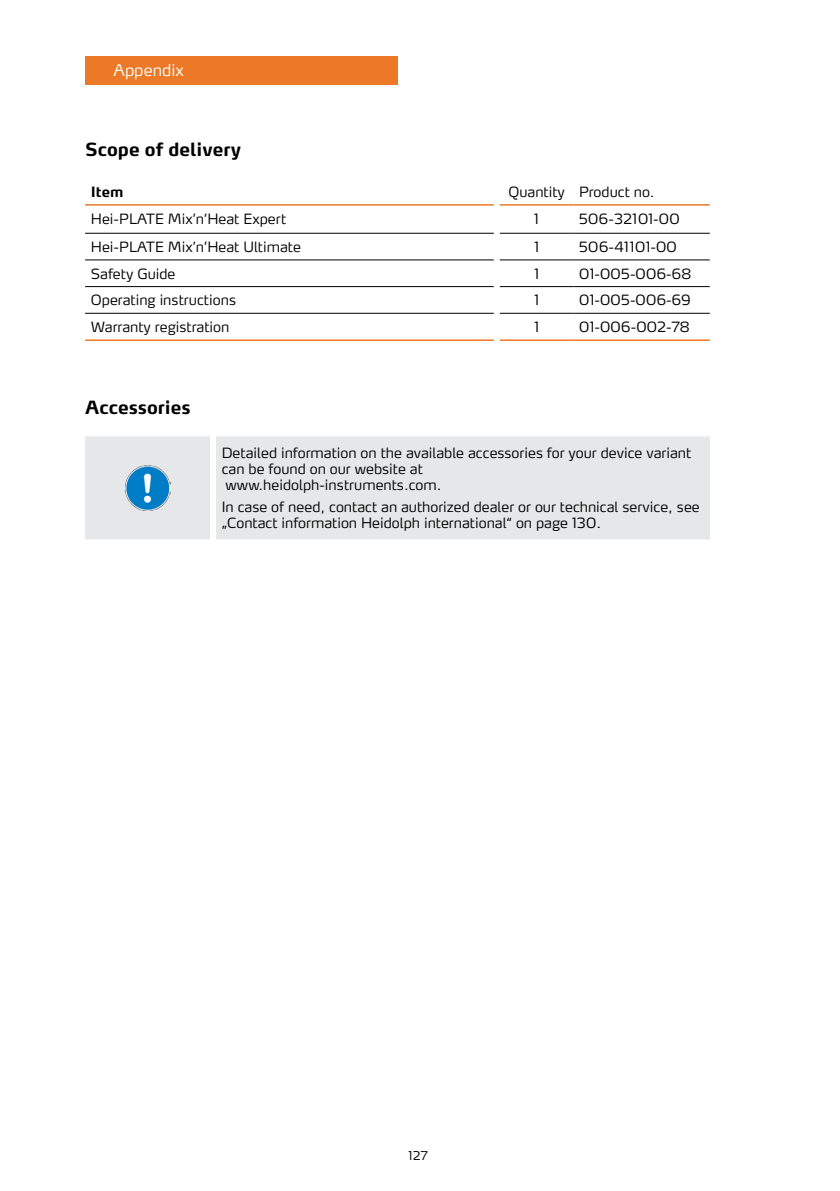
<style>
.page{position:relative;width:840px;height:1191px;background:#fff}
.page>*{position:absolute;margin:0;border:0;box-sizing:border-box;transform-origin:0 0}
.t1{font:700 18px "Max OT";color:#000}
.t2{font:300 16px "Max OT";color:#fff}
.t3{font:300 14px/16px "Max OT";color:#000}
.t4{font:300 14px "Max OT";letter-spacing:.02em;color:#000}
.t5{font:700 14px "Max OT";color:#000}
.t6{font:300 12px "Max OT";color:#000}
</style>
<div class="page">
<div style="left:85px;top:57px;width:312px;height:28px;background:#eb7928"></div>
<hr style="left:85px;top:204px;width:408px;height:2px;background:#eb7928">
<hr style="left:499px;top:204px;width:74px;height:2px;background:#eb7928">
<hr style="left:573px;top:204px;width:136px;height:2px;background:#eb7928">
<hr style="left:85px;top:339px;width:408px;height:2px;background:#f47920">
<hr style="left:499px;top:339px;width:74px;height:2px;background:#f47920">
<hr style="left:573px;top:339px;width:136px;height:2px;background:#f47920">
<hr style="left:573px;top:233px;width:136px;height:1px;background:#000">
<hr style="left:573px;top:259px;width:136px;height:1px;background:#000">
<hr style="left:573px;top:286px;width:136px;height:1px;background:#000">
<hr style="left:85px;top:233px;width:408px;height:1px;background:#000">
<hr style="left:85px;top:259px;width:408px;height:1px;background:#000">
<hr style="left:85px;top:286px;width:408px;height:1px;background:#000">
<hr style="left:499px;top:233px;width:74px;height:1px;background:#000">
<hr style="left:499px;top:259px;width:74px;height:1px;background:#000">
<hr style="left:499px;top:286px;width:74px;height:1px;background:#000">
<hr style="left:85px;top:313px;width:408px;height:1px;background:#000">
<hr style="left:499px;top:313px;width:74px;height:1px;background:#000">
<hr style="left:573px;top:313px;width:136px;height:1px;background:#000">
<div style="left:85px;top:436px;width:624px;height:103px;background:#e6e7e8"></div>
<img style="left:125px;top:465px;width:45px;height:45px">
<p class="t2" style="left:113px;top:60px;width:72px">Appendix</p>
<p class="t1" style="left:85px;top:137px;width:157px">Scope of delivery</p>
<p class="t5" style="left:91px;top:183px;width:34px">Item</p>
<p class="t3" style="left:508px;top:184px;width:148px">Quantity Product no.</p>
<p class="t3" style="left:91px;top:211px;width:197px">Hei-PLATE Mix’n’Heat Expert</p>
<p class="t3" style="left:534px;top:211px;width:6px">1</p>
<p class="t4" style="left:579px;top:210px;width:102px">506-32101-00</p>
<p class="t3" style="left:91px;top:239px;width:211px">Hei-PLATE Mix’n’Heat Ultimate</p>
<p class="t3" style="left:534px;top:239px;width:6px">1</p>
<p class="t4" style="left:579px;top:238px;width:99px">506-41101-00</p>
<p class="t3" style="left:91px;top:265px;width:86px">Safety Guide</p>
<p class="t3" style="left:534px;top:265px;width:6px">1</p>
<p class="t3" style="left:579px;top:265px;width:113px">01-005-006-68</p>
<p class="t3" style="left:91px;top:292px;width:147px">Operating instructions</p>
<p class="t3" style="left:534px;top:292px;width:6px">1</p>
<p class="t3" style="left:579px;top:292px;width:113px">01-005-006-69</p>
<p class="t3" style="left:91px;top:319px;width:140px">Warranty registration</p>
<p class="t3" style="left:534px;top:319px;width:6px">1</p>
<p class="t3" style="left:579px;top:319px;width:112px">01-006-002-78</p>
<p class="t1" style="left:85px;top:395px;width:107px">Accessories</p>
<p class="t3" style="left:221px;top:445px;width:471px">Detailed information on the available accessories for your device variant can be found on our website at<br>www.heidolph-instruments.com.</p>
<p class="t3" style="left:221px;top:499px;width:479px">In case of need, contact an authorized dealer or our technical service, see „Contact information Heidolph international“ on page 130.</p>
<p class="t6" style="left:408px;top:1148px;width:21px">127</p>
</div>
